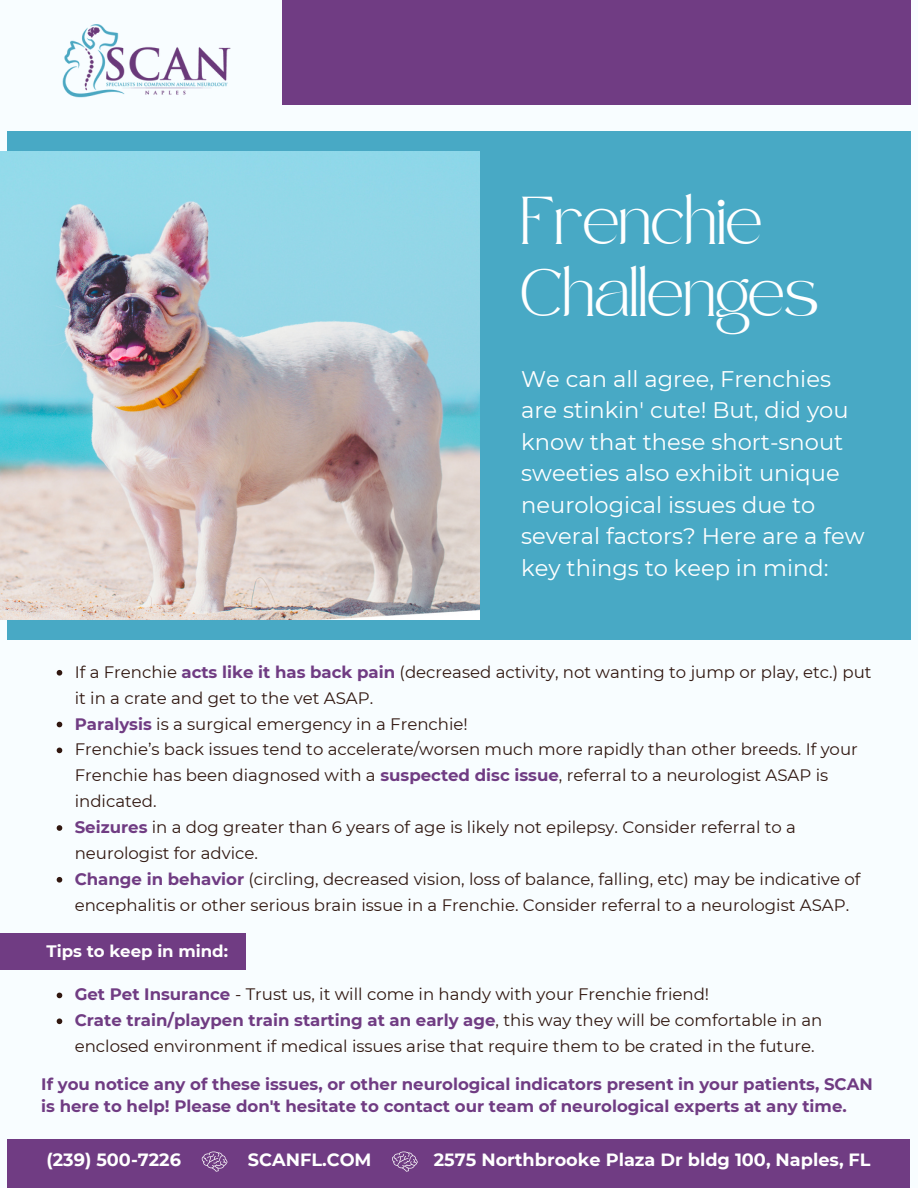
<style>
.page{position:relative;width:918px;height:1188px;background:#f8fdff}
.page>*{position:absolute;margin:0;border:0;box-sizing:border-box;transform-origin:0 0}
.t1{font:33px/72px "Safira March";color:#fff}
.t2{font:22.5px/31.5px "Montserrat";color:#fff}
.t3{font:700 17.7px "Montserrat";color:#fff}
.t4{font:16.5px/25.8px "Montserrat";color:#301710}
.t5{font:700 16.5px/22.5px "Montserrat";color:#703c83}
.t6{font:700 16.5px "Montserrat";color:#fff}
.s1{font-weight:700;color:#703c83}
</style>
<div class="page">
<div style="left:7px;top:131px;width:904px;height:509px;background:#48a9c5"></div>
<div style="left:7px;top:1140px;width:903px;height:48px;background:#703c83"></div>
<img style="left:62px;top:24px;width:169px;height:74px">
<img style="left:0;top:152px;width:480px;height:468px">
<div style="left:282px;top:0;width:629px;height:104px;background:#703c83"></div>
<svg style="left:392px;top:1151px;width:25px;height:21px"></svg>
<svg style="left:202px;top:1151px;width:25px;height:21px"></svg>
<svg style="left:57px;top:670px;width:5px;height:6px"></svg>
<svg style="left:57px;top:722px;width:5px;height:5px"></svg>
<svg style="left:57px;top:748px;width:5px;height:5px"></svg>
<svg style="left:57px;top:825px;width:5px;height:6px"></svg>
<svg style="left:57px;top:877px;width:5px;height:6px"></svg>
<svg style="left:57px;top:993px;width:5px;height:5px"></svg>
<svg style="left:57px;top:1018px;width:5px;height:6px"></svg>
<div style="left:0;top:933px;width:245px;height:36px;background:#703c83"></div>
<p class="t1" style="left:521px;top:197px;width:299px">Frenchie<br>Challenges</p>
<p class="t2" style="left:521px;top:363px;width:345px">We can all agree, Frenchies are stinkin' cute! But, did you know that these short-snout sweeties also exhibit unique neurological issues due to several factors? Here are a few key things to keep in mind:</p>
<p class="t4" style="left:75px;top:659px;width:798px">If a Frenchie <span class="s1">acts like it has back pain</span> (decreased activity, not wanting to jump or play, etc.) put it in a crate and get to the vet ASAP.</p>
<h4 class="t4" style="left:75px;top:711px;width:395px"><span class="s1">Paralysis</span> is a surgical emergency in a Frenchie!</h4>
<p class="t4" style="left:75px;top:737px;width:785px">Frenchie’s back issues tend to accelerate/worsen much more rapidly than other breeds. If your<br>Frenchie has been diagnosed with a <span class="s1">suspected disc issue</span>, referral to a neurologist ASAP is indicated.</p>
<p class="t4" style="left:75px;top:814px;width:723px"><span class="s1">Seizures</span> in a dog greater than 6 years of age is likely not epilepsy. Consider referral to a neurologist for advice.</p>
<h4 class="t4" style="left:75px;top:866px;width:787px"><span class="s1">Change in behavior</span> (circling, decreased vision, loss of balance, falling, etc) may be indicative of encephalitis or other serious brain issue in a Frenchie. Consider referral to a neurologist ASAP.</h4>
<h3 class="t6" style="left:47px;top:941px;width:183px">Tips to keep in mind:</h3>
<h4 class="t4" style="left:75px;top:982px;width:636px"><span class="s1">Get Pet Insurance</span> - Trust us, it will come in handy with your Frenchie friend!</h4>
<p class="t4" style="left:75px;top:1008px;width:749px"><span class="s1">Crate train/playpen train starting at an early age</span>, this way they will be comfortable in an enclosed environment if medical issues arise that require them to be crated in the future.</p>
<p class="t5" style="left:41px;top:1073px;width:833px">If you notice any of these issues, or other neurological indicators present in your patients, SCAN is here to help! Please don't hesitate to contact our team of neurological experts at any time.</p>
<h2 class="t3" style="left:47px;top:1149px;width:136px">(239) 500-7226</h2>
<p class="t3" style="left:248px;top:1149px;width:125px">SCANFL.COM</p>
<p class="t3" style="left:434px;top:1149px;width:438px">2575 Northbrooke Plaza Dr bldg 100, Naples, FL</p>
</div>
